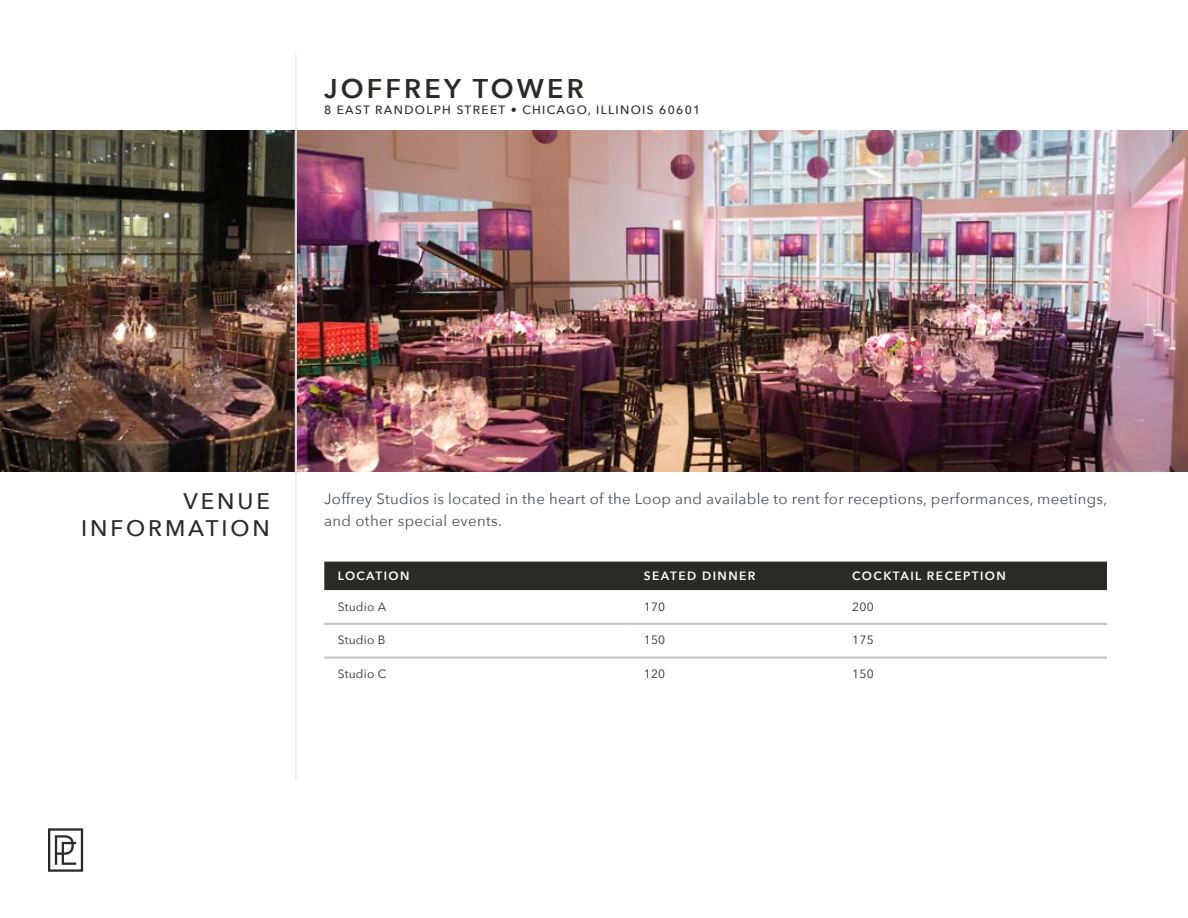
<style>
.page{position:relative;width:1188px;height:918px;background:#fff}
.page>*{position:absolute;margin:0;border:0;box-sizing:border-box;transform-origin:0 0}
.t1{font:600 27px "Avenir Next";letter-spacing:.12em;color:#2c2a27}
.t2{font:500 22.5px/27px "Avenir Next";letter-spacing:.13em;color:#2c2a27;text-align:right}
.t3{font:15px/22.5px "Avenir Next";letter-spacing:.02em;color:#484f55}
.t4{font:500 12px "Avenir Next";letter-spacing:.11em;color:#2c2a27}
.t5{font:12px "Avenir Next";letter-spacing:.02em;color:#2c2a27}
.t6{font:600 12px "Avenir Next";letter-spacing:.12em;color:#fff}
</style>
<div class="page">
<div style="left:324px;top:562px;width:783px;height:28px;background:#2c2a27"></div>
<hr style="left:324px;top:623px;width:306px;height:2px;background:#c5c7c8">
<hr style="left:630px;top:623px;width:209px;height:2px;background:#c5c7c8">
<hr style="left:839px;top:623px;width:268px;height:2px;background:#c5c7c8">
<hr style="left:324px;top:656px;width:306px;height:3px;background:#c5c7c8">
<hr style="left:630px;top:656px;width:209px;height:3px;background:#c5c7c8">
<hr style="left:839px;top:656px;width:268px;height:3px;background:#c5c7c8">
<img style="left:297px;top:131px;width:891px;height:341px">
<img style="left:0;top:131px;width:295px;height:341px">
<svg style="left:48px;top:828px;width:35px;height:44px"></svg>
<hr style="left:295px;top:54px;width:2px;height:78px;background:#e9ebec">
<hr style="left:295px;top:472px;width:2px;height:309px;background:#e9ebec">
<hr style="left:295px;top:130px;width:2px;height:343px;background:#d7d5d6">
<h1 class="t1" style="left:324px;top:65px;width:261px">JOFFREY TOWER</h1>
<p class="t4" style="left:324px;top:100px;width:378px">8 EAST RANDOLPH STREET • CHICAGO, ILLINOIS 60601</p>
<h2 class="t2" style="left:81px;top:486px;width:190px">VENUE<br>INFORMATION</h2>
<p class="t3" style="left:324px;top:487px;width:785px">Joffrey Studios is located in the heart of the Loop and available to rent for receptions, performances, meetings, and other special events.</p>
<p class="t6" style="left:338px;top:566px;width:73px">LOCATION</p>
<p class="t6" style="left:644px;top:566px;width:113px">SEATED DINNER</p>
<p class="t6" style="left:852px;top:566px;width:155px">COCKTAIL RECEPTION</p>
<p class="t5" style="left:338px;top:596px;width:50px">Studio A</p>
<p class="t5" style="left:644px;top:596px;width:23px">170</p>
<p class="t5" style="left:852px;top:596px;width:23px">200</p>
<p class="t5" style="left:338px;top:630px;width:49px">Studio B</p>
<p class="t5" style="left:644px;top:630px;width:23px">150</p>
<p class="t5" style="left:852px;top:630px;width:23px">175</p>
<p class="t5" style="left:338px;top:664px;width:50px">Studio C</p>
<p class="t5" style="left:644px;top:664px;width:23px">120</p>
<p class="t5" style="left:852px;top:664px;width:23px">150</p>
</div>
